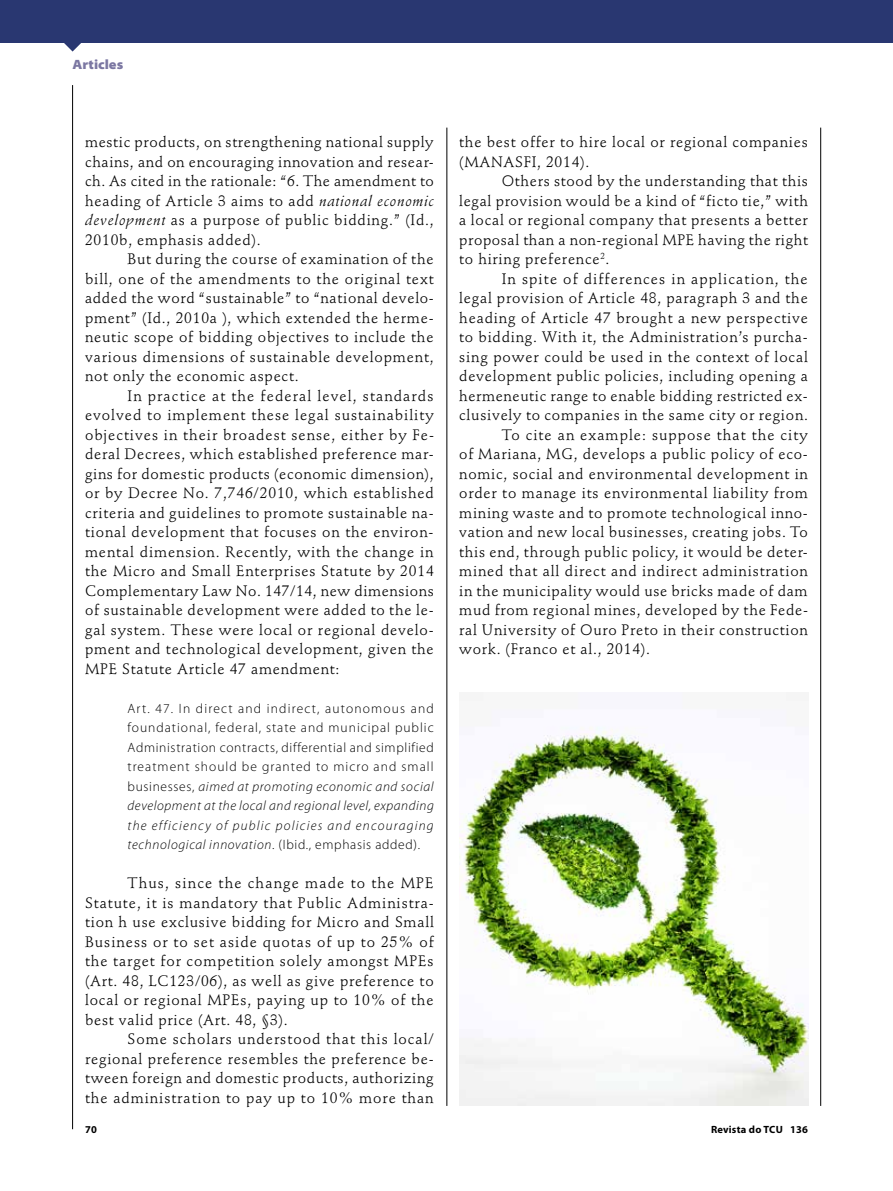
<style>
.page{position:relative;width:893px;height:1191px;background:#fff}
.page>*{position:absolute;margin:0;border:0;box-sizing:border-box;transform-origin:0 0}
.t1{font:15px/19.5px "Stempel Schneidler Std";letter-spacing:.05em;color:#000;text-align:justify}
.t2{font:15px "Stempel Schneidler Std";letter-spacing:.075em;color:#000}
.t3{font:15px "Stempel Schneidler Std";letter-spacing:.07em;color:#000}
.t4{font:300 13.5px/19.5px "Myriad Pro";letter-spacing:.075em;color:#000;text-align:justify}
.t5{font:900 semi-expanded 13.5px "Myriad Pro";color:#7b77a2}
.t6{font:700 10.5px "Myriad Pro";letter-spacing:.02em;color:#000}
.s1{font-style:italic}
</style>
<div class="page">
<svg style="left:64px;top:43px;width:17px;height:9px"></svg>
<div style="left:0;top:0;width:893px;height:43px;background:#293771"></div>
<hr style="left:72px;top:85px;width:1px;height:1044px;background:#000">
<hr style="left:446px;top:128px;width:1px;height:978px;background:#000">
<hr style="left:820px;top:128px;width:1px;height:978px;background:#000">
<img style="left:459px;top:727px;width:349px;height:379px">
<p class="t5" style="left:73px;top:57px;width:52px">Articles</p>
<p class="t1" style="left:85px;top:132px;width:350px">mestic products, on strengthening national supply chains, and on encouraging innovation and resear&shy;ch. As cited in the rationale: “6. The amendment to heading of Article 3 aims to add <span class="s1">national economic development</span> as a purpose of public bidding.” (Id., 2010b, emphasis added).</p>
<p class="t1" style="left:85px;top:249px;width:350px;text-indent:43px">But during the course of examination of the bill, one of the amendments to the original text added the word “sustainable” to “national develo&shy;pment” (Id., 2010a ), which extended the herme&shy;neutic scope of bidding objectives to include the various dimensions of sustainable development, not only the economic aspect.</p>
<p class="t1" style="left:85px;top:386px;width:350px;text-indent:43px">In practice at the federal level, standards evolved to implement these legal sustainability objectives in their broadest sense, either by Fe&shy;deral Decrees, which established preference mar&shy;gins for domestic products (economic dimension), or by Decree No. 7,746/2010, which established criteria and guidelines to promote sustainable na&shy;tional development that focuses on the environ&shy;mental dimension. Recently, with the change in the Micro and Small Enterprises Statute by 2014<br>Complementary Law No. 147/14, new dimensions of sustainable development were added to the le&shy;gal system. These were local or regional develo&shy;pment and technological development, given the MPE Statute Article 47 amendment:</p>
<p class="t4" style="left:128px;top:699px;width:308px">Art. 47. In direct and indirect, autonomous and foundational, federal, state and municipal public Administration contracts, differential and simplified treatment should be granted to micro and small businesses, <span class="s1">aimed at promoting economic and social development at the local and regional level, expanding the efficiency of public policies and encouraging technological innovation</span>. (Ibid., emphasis added).</p>
<p class="t1" style="left:85px;top:873px;width:350px;text-indent:43px">Thus, since the change made to the MPE Statute, it is mandatory that Public Administra&shy;tion h use exclusive bidding for Micro and Small Business or to set aside quotas of up to 25% of the target for competition solely amongst MPEs (Art. 48, LC123/06), as well as give preference to local or regional MPEs, paying up to 10% of the best valid price (Art. 48, §3).</p>
<p class="t1" style="left:85px;top:1029px;width:350px;text-indent:43px">Some scholars understood that this local/ regional preference resembles the preference be&shy;tween foreign and domestic products, authorizing the administration to pay up to 10% more than</p>
<p class="t1" style="left:459px;top:132px;width:350px">the best offer to hire local or regional companies (MANASFI, 2014).</p>
<p class="t1" style="left:459px;top:171px;width:350px;text-indent:43px">Others stood by the understanding that this legal provision would be a kind of “ficto tie,” with a local or regional company that presents a better proposal than a non-regional MPE having the right to hiring preference<sup>2</sup>.</p>
<p class="t2" style="left:502px;top:270px;width:308px">In spite of differences in application, the</p>
<p class="t1" style="left:459px;top:288px;width:350px">legal provision of Article 48, paragraph 3 and the</p>
<p class="t1" style="left:459px;top:308px;width:350px">heading of Article 47 brought a new perspective</p>
<p class="t1" style="left:459px;top:327px;width:350px">to bidding. With it, the Administration’s purcha-</p>
<p class="t1" style="left:459px;top:347px;width:350px">sing power could be used in the context of local</p>
<p class="t1" style="left:459px;top:366px;width:350px">development public policies, including opening a</p>
<p class="t1" style="left:459px;top:386px;width:350px">hermeneutic range to enable bidding restricted ex-</p>
<p class="t1" style="left:459px;top:405px;width:350px">clusively to companies in the same city or region.</p>
<p class="t3" style="left:502px;top:426px;width:307px">To cite an example: suppose that the city</p>
<p class="t1" style="left:459px;top:444px;width:350px">of Mariana, MG, develops a public policy of eco-</p>
<p class="t1" style="left:459px;top:464px;width:350px">nomic, social and environmental development in</p>
<p class="t1" style="left:459px;top:483px;width:350px">order to manage its environmental liability from</p>
<p class="t1" style="left:459px;top:503px;width:350px">mining waste and to promote technological inno-</p>
<p class="t1" style="left:459px;top:522px;width:350px">vation and new local businesses, creating jobs. To</p>
<p class="t1" style="left:459px;top:542px;width:350px">this end, through public policy, it would be deter-</p>
<p class="t1" style="left:459px;top:561px;width:350px">mined that all direct and indirect administration</p>
<p class="t1" style="left:459px;top:581px;width:350px">in the municipality would use bricks made of dam</p>
<p class="t1" style="left:459px;top:600px;width:350px">mud from regional mines, developed by the Fede-</p>
<p class="t1" style="left:459px;top:620px;width:350px">ral University of Ouro Preto in their construction</p>
<p class="t1" style="left:459px;top:639px;width:192px">work. (Franco et al., 2014).</p>
<p class="t6" style="left:85px;top:1123px;width:13px">70</p>
<p class="t6" style="left:711px;top:1123px;width:98px">Revista do TCU 136</p>
</div>
